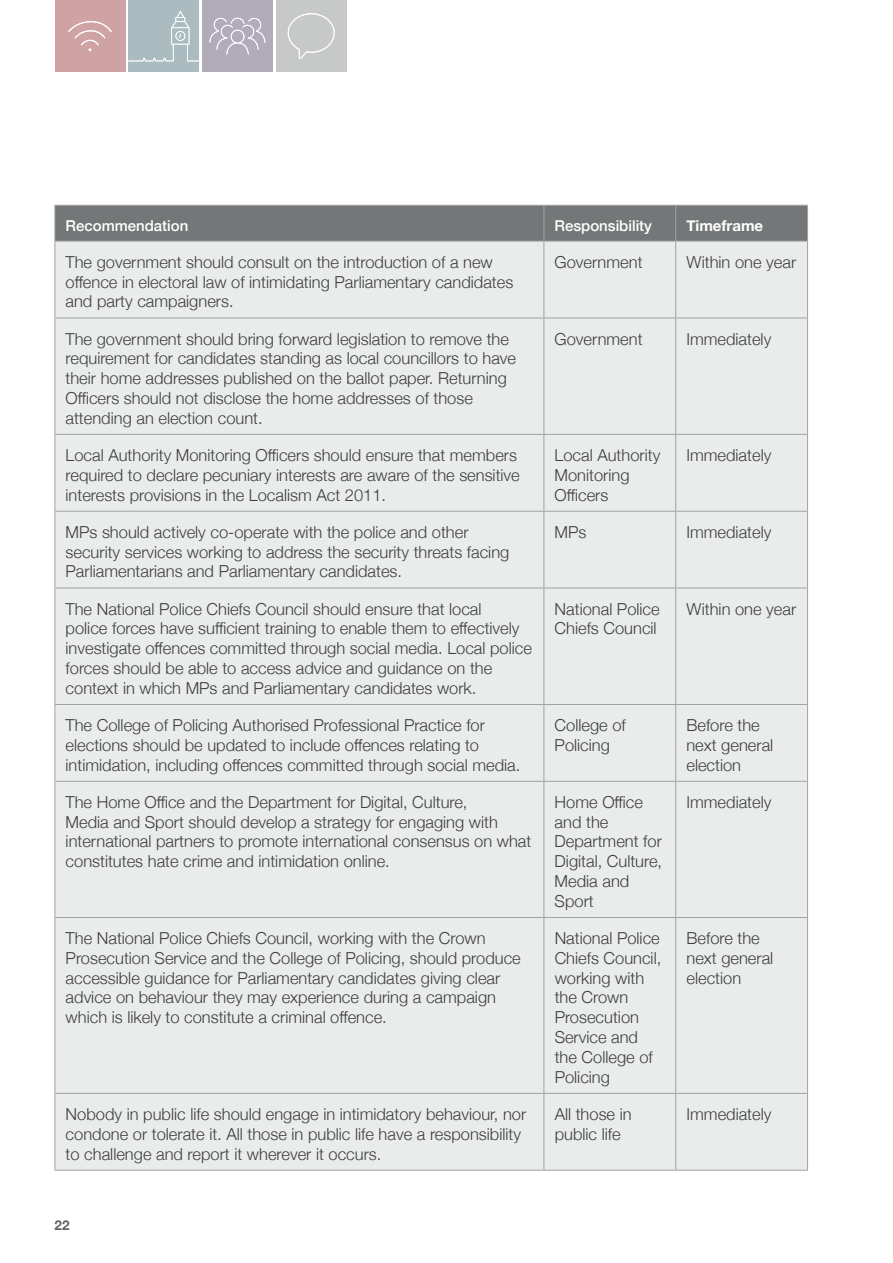
<style>
.page{position:relative;width:893px;height:1263px;background:#fff}
.page>*{position:absolute;margin:0;border:0;box-sizing:border-box;transform-origin:0 0}
._7_Body_Text{font:300 16.5px/19.8px "Helvetica Neue";color:#3e3e3f}
._9_Table_Heads{font:500 15px "Helvetica Neue";color:#fff}
._9_Table_Heads-2{font:700 15px "Helvetica Neue";color:#fff}
.t1{font:700 13.5px "Helvetica Neue";color:#636366}
</style>
<div class="page">
<div style="left:128px;top:1px;width:71px;height:71px;background:#aabcc0"></div>
<div style="left:55px;top:1px;width:70px;height:71px;background:#cfa2a3"></div>
<div style="left:202px;top:1px;width:71px;height:71px;background:#b2acba"></div>
<div style="left:276px;top:1px;width:70px;height:71px;background:#c7c9c9"></div>
<svg style="left:128px;top:11px;width:71px;height:50px"></svg>
<svg style="left:68px;top:21px;width:44px;height:30px"></svg>
<svg style="left:209px;top:17px;width:56px;height:38px"></svg>
<svg style="left:288px;top:13px;width:47px;height:46px"></svg>
<div style="left:56px;top:206px;width:751px;height:35px;background:#747778"></div>
<div style="left:56px;top:242px;width:751px;height:928px;background:#eaecec"></div>
<hr style="left:55px;top:241px;width:1px;height:77px;background:#a1a2a3">
<hr style="left:543px;top:241px;width:1px;height:77px;background:#a1a2a3">
<hr style="left:675px;top:241px;width:1px;height:77px;background:#a1a2a3">
<hr style="left:807px;top:241px;width:1px;height:77px;background:#a1a2a3">
<hr style="left:55px;top:318px;width:489px;height:1px;background:#a1a2a3">
<hr style="left:55px;top:318px;width:1px;height:116px;background:#a1a2a3">
<hr style="left:544px;top:318px;width:132px;height:1px;background:#a1a2a3">
<hr style="left:543px;top:318px;width:1px;height:116px;background:#a1a2a3">
<hr style="left:676px;top:318px;width:132px;height:1px;background:#a1a2a3">
<hr style="left:675px;top:318px;width:1px;height:116px;background:#a1a2a3">
<hr style="left:807px;top:318px;width:1px;height:116px;background:#a1a2a3">
<hr style="left:55px;top:434px;width:489px;height:1px;background:#a1a2a3">
<hr style="left:55px;top:435px;width:1px;height:76px;background:#a1a2a3">
<hr style="left:544px;top:434px;width:132px;height:1px;background:#a1a2a3">
<hr style="left:543px;top:435px;width:1px;height:76px;background:#a1a2a3">
<hr style="left:676px;top:434px;width:132px;height:1px;background:#a1a2a3">
<hr style="left:675px;top:435px;width:1px;height:76px;background:#a1a2a3">
<hr style="left:807px;top:435px;width:1px;height:76px;background:#a1a2a3">
<hr style="left:55px;top:511px;width:489px;height:1px;background:#a1a2a3">
<hr style="left:55px;top:512px;width:1px;height:76px;background:#a1a2a3">
<hr style="left:544px;top:511px;width:132px;height:1px;background:#a1a2a3">
<hr style="left:543px;top:512px;width:1px;height:76px;background:#a1a2a3">
<hr style="left:676px;top:511px;width:132px;height:1px;background:#a1a2a3">
<hr style="left:675px;top:512px;width:1px;height:76px;background:#a1a2a3">
<hr style="left:807px;top:512px;width:1px;height:76px;background:#a1a2a3">
<hr style="left:55px;top:588px;width:489px;height:1px;background:#a1a2a3">
<hr style="left:55px;top:588px;width:1px;height:116px;background:#a1a2a3">
<hr style="left:544px;top:588px;width:132px;height:1px;background:#a1a2a3">
<hr style="left:543px;top:588px;width:1px;height:116px;background:#a1a2a3">
<hr style="left:676px;top:588px;width:132px;height:1px;background:#a1a2a3">
<hr style="left:675px;top:588px;width:1px;height:116px;background:#a1a2a3">
<hr style="left:807px;top:588px;width:1px;height:116px;background:#a1a2a3">
<hr style="left:55px;top:704px;width:489px;height:1px;background:#a1a2a3">
<hr style="left:55px;top:705px;width:1px;height:76px;background:#a1a2a3">
<hr style="left:544px;top:704px;width:132px;height:1px;background:#a1a2a3">
<hr style="left:543px;top:705px;width:1px;height:76px;background:#a1a2a3">
<hr style="left:676px;top:704px;width:132px;height:1px;background:#a1a2a3">
<hr style="left:675px;top:705px;width:1px;height:76px;background:#a1a2a3">
<hr style="left:807px;top:705px;width:1px;height:76px;background:#a1a2a3">
<hr style="left:55px;top:781px;width:489px;height:1px;background:#a1a2a3">
<hr style="left:55px;top:782px;width:1px;height:135px;background:#a1a2a3">
<hr style="left:544px;top:781px;width:132px;height:1px;background:#a1a2a3">
<hr style="left:543px;top:782px;width:1px;height:135px;background:#a1a2a3">
<hr style="left:676px;top:781px;width:132px;height:1px;background:#a1a2a3">
<hr style="left:675px;top:782px;width:1px;height:135px;background:#a1a2a3">
<hr style="left:807px;top:782px;width:1px;height:135px;background:#a1a2a3">
<hr style="left:55px;top:917px;width:489px;height:1px;background:#a1a2a3">
<hr style="left:55px;top:918px;width:1px;height:175px;background:#a1a2a3">
<hr style="left:544px;top:917px;width:132px;height:1px;background:#a1a2a3">
<hr style="left:543px;top:918px;width:1px;height:175px;background:#a1a2a3">
<hr style="left:676px;top:917px;width:132px;height:1px;background:#a1a2a3">
<hr style="left:675px;top:918px;width:1px;height:175px;background:#a1a2a3">
<hr style="left:807px;top:918px;width:1px;height:175px;background:#a1a2a3">
<hr style="left:55px;top:205px;width:489px;height:1px;background:#a1a2a3">
<hr style="left:55px;top:206px;width:1px;height:35px;background:#a1a2a3">
<hr style="left:544px;top:205px;width:132px;height:1px;background:#a1a2a3">
<hr style="left:543px;top:206px;width:1px;height:35px;background:#a1a2a3">
<hr style="left:676px;top:205px;width:132px;height:1px;background:#a1a2a3">
<hr style="left:675px;top:206px;width:1px;height:35px;background:#a1a2a3">
<hr style="left:807px;top:206px;width:1px;height:35px;background:#a1a2a3">
<hr style="left:55px;top:241px;width:489px;height:1px;background:#a1a2a3">
<hr style="left:544px;top:241px;width:132px;height:1px;background:#a1a2a3">
<hr style="left:676px;top:241px;width:132px;height:1px;background:#a1a2a3">
<hr style="left:55px;top:1093px;width:489px;height:1px;background:#a1a2a3">
<hr style="left:55px;top:1094px;width:1px;height:76px;background:#a1a2a3">
<hr style="left:544px;top:1093px;width:132px;height:1px;background:#a1a2a3">
<hr style="left:543px;top:1094px;width:1px;height:76px;background:#a1a2a3">
<hr style="left:676px;top:1093px;width:132px;height:1px;background:#a1a2a3">
<hr style="left:675px;top:1094px;width:1px;height:76px;background:#a1a2a3">
<hr style="left:807px;top:1094px;width:1px;height:76px;background:#a1a2a3">
<hr style="left:55px;top:1170px;width:489px;height:1px;background:#a1a2a3">
<hr style="left:544px;top:1170px;width:132px;height:1px;background:#a1a2a3">
<hr style="left:676px;top:1170px;width:132px;height:1px;background:#a1a2a3">
<p class="_9_Table_Heads" style="left:66px;top:213px;width:124px">Recommendation</p>
<p class="_9_Table_Heads" style="left:554px;top:213px;width:99px">Responsibility</p>
<p class="_9_Table_Heads-2" style="left:686px;top:213px;width:78px">Timeframe</p>
<p class="_7_Body_Text" style="left:66px;top:251px;width:449px">The government should consult on the introduction of a new offence in electoral law of intimidating Parliamentary candidates and party campaigners.</p>
<p class="_7_Body_Text" style="left:555px;top:251px;width:90px">Government</p>
<p class="_7_Body_Text" style="left:686px;top:251px;width:111px">Within one year</p>
<p class="_7_Body_Text" style="left:66px;top:328px;width:452px">The government should bring forward legislation to remove the requirement for candidates standing as local councillors to have their home addresses published on the ballot paper. Returning Officers should not disclose the home addresses of those attending an election count.</p>
<p class="_7_Body_Text" style="left:555px;top:328px;width:90px">Government</p>
<p class="_7_Body_Text" style="left:686px;top:328px;width:86px">Immediately</p>
<p class="_7_Body_Text" style="left:66px;top:444px;width:456px">Local Authority Monitoring Officers should ensure that members required to declare pecuniary interests are aware of the sensitive interests provisions in the Localism Act 2011.</p>
<p class="_7_Body_Text" style="left:555px;top:444px;width:107px">Local Authority<br>Monitoring<br>Officers</p>
<p class="_7_Body_Text" style="left:686px;top:444px;width:86px">Immediately</p>
<p class="_7_Body_Text" style="left:66px;top:521px;width:445px">MPs should actively co-operate with the police and other security services working to address the security threats facing<br>Parliamentarians and Parliamentary candidates.</p>
<p class="_7_Body_Text" style="left:555px;top:521px;width:33px">MPs</p>
<p class="_7_Body_Text" style="left:686px;top:521px;width:86px">Immediately</p>
<p class="_7_Body_Text" style="left:66px;top:598px;width:468px">The National Police Chiefs Council should ensure that local<br>police forces have sufficient training to enable them to effectively investigate offences committed through social media. Local police forces should be able to access advice and guidance on the context in which MPs and Parliamentary candidates work.</p>
<p class="_7_Body_Text" style="left:555px;top:598px;width:107px">National Police<br>Chiefs Council</p>
<p class="_7_Body_Text" style="left:686px;top:598px;width:111px">Within one year</p>
<p class="_7_Body_Text" style="left:66px;top:714px;width:456px">The College of Policing Authorised Professional Practice for elections should be updated to include offences relating to intimidation, including offences committed through social media.</p>
<p class="_7_Body_Text" style="left:555px;top:714px;width:73px">College of<br>Policing</p>
<p class="_7_Body_Text" style="left:686px;top:714px;width:88px">Before the next general election</p>
<p class="_7_Body_Text" style="left:66px;top:791px;width:467px">The Home Office and the Department for Digital, Culture,<br>Media and Sport should develop a strategy for engaging with international partners to promote international consensus on what constitutes hate crime and intimidation online.</p>
<p class="_7_Body_Text" style="left:555px;top:791px;width:109px">Home Office and the<br>Department for<br>Digital, Culture,<br>Media and<br>Sport</p>
<p class="_7_Body_Text" style="left:686px;top:791px;width:86px">Immediately</p>
<p class="_7_Body_Text" style="left:66px;top:927px;width:457px">The National Police Chiefs Council, working with the Crown Prosecution Service and the College of Policing, should produce accessible guidance for Parliamentary candidates giving clear advice on behaviour they may experience during a campaign which is likely to constitute a criminal offence.</p>
<p class="_7_Body_Text" style="left:555px;top:927px;width:108px">National Police<br>Chiefs Council, working with the Crown<br>Prosecution<br>Service and the College of<br>Policing</p>
<p class="_7_Body_Text" style="left:686px;top:927px;width:88px">Before the next general election</p>
<p class="_7_Body_Text" style="left:66px;top:1103px;width:462px">Nobody in public life should engage in intimidatory behaviour, nor condone or tolerate it. All those in public life have a responsibility to challenge and report it wherever it occurs.</p>
<p class="_7_Body_Text" style="left:555px;top:1103px;width:79px">All those in public life</p>
<p class="_7_Body_Text" style="left:686px;top:1103px;width:86px">Immediately</p>
<p class="t1" style="left:55px;top:1214px;width:17px">22</p>
</div>
